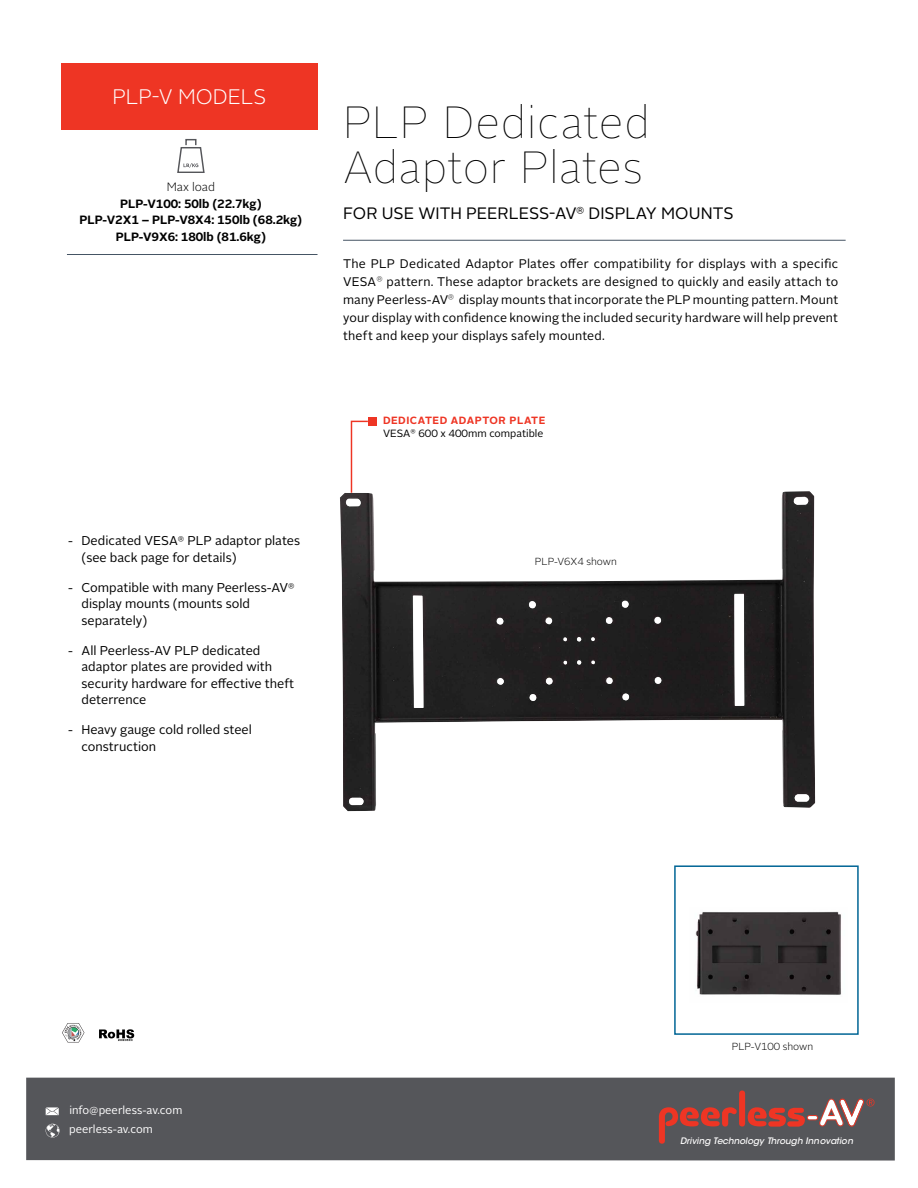
<style>
.page{position:relative;width:918px;height:1188px;background:#fff}
.page>*{position:absolute;margin:0;border:0;box-sizing:border-box;transform-origin:0 0}
.t1{font:100 45px/45px "Alright Sans";letter-spacing:.005em;color:#000}
.t2{font:300 21px "Alright Sans";letter-spacing:.005em;color:#fff}
.t3{font:16.5px "Alright Sans";color:#000}
.t4{font:12.75px/16.5px "Alright Sans";color:#000}
.t5{font:12.45px/18px "Alright Sans";letter-spacing:.015em;color:#000;text-align:justify}
.t6{font:700 12px/16.5px "Alright Sans";color:#000;text-align:center}
.t7{font:300 12px "Alright Sans";color:#000}
.t8{font:11.25px "Alright Sans";color:#fff}
.t9{font:10.5px/12.8px "Alright Sans";color:#000}
.t10{font:300 10.2px "Alright Sans";color:#000}
.t11{font:italic 500 8.85px "ITC Avant Garde Std";color:#fff}
.s1{font-weight:700;color:#ee3524}
</style>
<div class="page">
<hr style="left:343px;top:240px;width:503px;height:1px;background:#455464">
<div style="left:61px;top:63px;width:257px;height:67px;background:#ee3524"></div>
<hr style="left:67px;top:254px;width:251px;height:1px;background:#455464">
<svg style="left:350px;top:420px;width:18px;height:71px"></svg>
<div style="left:368px;top:417px;width:9px;height:9px;background:#ee3524"></div>
<svg style="left:62px;top:1023px;width:22px;height:19px"></svg>
<svg style="left:99px;top:1029px;width:35px;height:12px"></svg>
<img style="left:340px;top:491px;width:475px;height:320px">
<img style="left:695px;top:911px;width:146px;height:84px">
<div style="left:26px;top:1078px;width:869px;height:83px;background:#55565a"></div>
<svg style="left:659px;top:1107px;width:78px;height:37px"></svg>
<div style="left:739px;top:1091px;width:6px;height:36px;background:#ee3524;border-radius:3px"></div>
<svg style="left:748px;top:1099px;width:127px;height:28px"></svg>
<svg style="left:46px;top:1107px;width:13px;height:8px"></svg>
<svg style="left:46px;top:1124px;width:14px;height:14px"></svg>
<div style="left:674px;top:865px;width:185px;height:170px;border:2px solid #006595"></div>
<svg style="left:177px;top:139px;width:28px;height:34px"></svg>
<h2 class="t2" style="left:113px;top:83px;width:155px">PLP-V MODELS</h2>
<p class="t7" style="left:167px;top:179px;width:50px">Max load</p>
<p class="t6" style="left:80px;top:196px;width:224px">PLP-V100: 50lb (22.7kg)<br>PLP-V2X1 – PLP-V8X4: 150lb (68.2kg)<br>PLP-V9X6: 180lb (81.6kg)</p>
<p class="t4" style="left:82px;top:533px;width:220px;text-indent:-13px">- Dedicated VESA<sup>®</sup> PLP adaptor plates (see back page for details)</p>
<p class="t4" style="left:82px;top:579px;width:214px;text-indent:-14px">- Compatible with many Peerless-AV<sup>® </sup>display mounts (mounts sold separately)</p>
<p class="t4" style="left:82px;top:642px;width:214px;text-indent:-14px">- All Peerless-AV PLP dedicated adaptor plates are provided with security hardware for effective theft deterrence</p>
<p class="t4" style="left:82px;top:722px;width:172px;text-indent:-14px">- Heavy gauge cold rolled steel construction</p>
<h1 class="t1" style="left:343px;top:100px;width:308px">PLP Dedicated<br>Adaptor Plates</h1>
<h3 class="t3" style="left:343px;top:202px;width:392px">FOR USE WITH PEERLESS-AV<sup>®</sup> DISPLAY MOUNTS</h3>
<p class="t5" style="left:343px;top:255px;width:497px">The PLP Dedicated Adaptor Plates offer compatibility for displays with a specific VESA<sup>®</sup> pattern. These adaptor brackets are designed to quickly and easily attach to many Peerless-AV<sup>®</sup> display mounts that incorporate the PLP mounting pattern. Mount your display with confidence knowing the included security hardware will help prevent theft and keep your displays safely mounted.</p>
<p class="t9" style="left:383px;top:414px;width:164px"><span class="s1">DEDICATED ADAPTOR PLATE<br></span>VESA<sup>®</sup> 600 x 400mm compatible</p>
<p class="t10" style="left:535px;top:555px;width:84px">PLP-V6X4 shown</p>
<p class="t8" style="left:69px;top:1103px;width:114px">info@peerless-av.com</p>
<p class="t8" style="left:69px;top:1122px;width:85px">peerless-av.com</p>
<p class="t10" style="left:732px;top:1040px;width:83px">PLP-V100 shown</p>
<p class="t11" style="left:680px;top:1135px;width:174px">Driving Technology Through Innovation</p>
</div>
